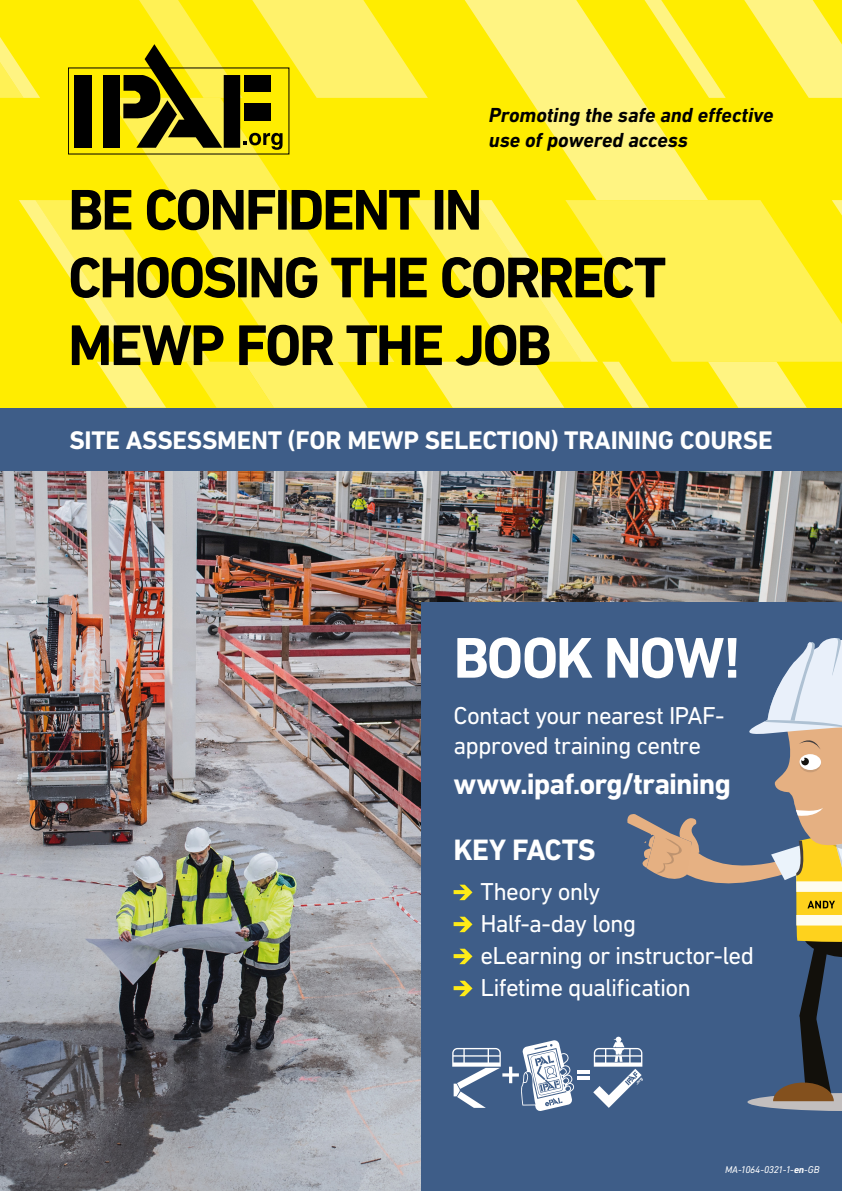
<style>
.page{position:relative;width:842px;height:1191px;background:#fff}
.page>*{position:absolute;margin:0;border:0;box-sizing:border-box;transform-origin:0 0}
.t1{font:700 58.3px/67.7px "DIN Next LT Pro";letter-spacing:-.045em;color:#000}
.t2{font:700 58.3px "DIN Next LT Pro";letter-spacing:-.045em;color:#fff}
.t3{font:700 30px "DIN Next LT Pro";letter-spacing:-.03em;color:#fff}
.t4{font:700 25.9px "DIN Next LT Pro";letter-spacing:-.01em;color:#fff}
.t5{font:24.9px/32px "DIN Next LT Pro";letter-spacing:-.03em;color:#fff}
.t6{font:italic 700 20.7px/24.9px "DIN Next LT Pro";letter-spacing:-.005em;color:#000}
.t7{font:italic 10px "DIN Next LT Pro";letter-spacing:-.03em;color:#fff}
.s1{font-weight:700}
</style>
<div class="page">
<img style="left:0;top:470px;width:842px;height:721px">
<div style="left:0;top:0;width:842px;height:408px;background:#ffed00"></div>
<svg style="left:649px;top:200px;width:193px;height:162px;fill:#fff155"></svg>
<svg style="left:744px;top:0;width:98px;height:98px"></svg>
<svg style="left:0;top:37px;width:40px;height:61px"></svg>
<svg style="left:708px;top:71px;width:18px;height:27px"></svg>
<svg style="left:109px;top:154px;width:285px;height:208px"></svg>
<svg style="left:465px;top:0;width:243px;height:200px"></svg>
<svg style="left:832px;top:200px;width:10px;height:16px"></svg>
<svg style="left:708px;top:362px;width:99px;height:46px"></svg>
<svg style="left:19px;top:200px;width:349px;height:208px"></svg>
<svg style="left:407px;top:200px;width:242px;height:208px"></svg>
<div style="left:0;top:408px;width:842px;height:62px;background:#3e5d88"></div>
<svg style="left:68px;top:0;width:360px;height:154px"></svg>
<div style="left:421px;top:602px;width:421px;height:589px;background:#3e5d88"></div>
<svg style="left:452px;top:638px;width:390px;height:473px"></svg>
<p class="t6" style="left:489px;top:103px;width:286px">Promoting the safe and effective use of powered access</p>
<h1 class="t1" style="left:68px;top:176px;width:600px">BE CONFIDENT IN<br>CHOOSING THE CORRECT<br>MEWP FOR THE JOB</h1>
<p class="t4" style="left:69px;top:425px;width:705px">SITE ASSESSMENT (FOR MEWP SELECTION) TRAINING COURSE</p>
<h1 class="t2" style="left:454px;top:624px;width:289px">BOOK NOW!</h1>
<p class="t5" style="left:454px;top:700px;width:273px;line-height:30px">Contact your nearest IPAF&shy;approved training centre</p>
<p class="t3" style="left:454px;top:766px;width:279px">www.ipaf.org/training</p>
<p class="t3" style="left:454px;top:832px;width:144px">KEY FACTS</p>
<p class="t5" style="left:481px;top:875px;width:275px">Theory only<br>Half-a-day long<br>eLearning or instructor-led<br>Lifetime qualification</p>
<p class="t7" style="left:725px;top:1163px;width:96px">MA-1064-0321-1-<span class="s1">en</span>-GB</p>
</div>
